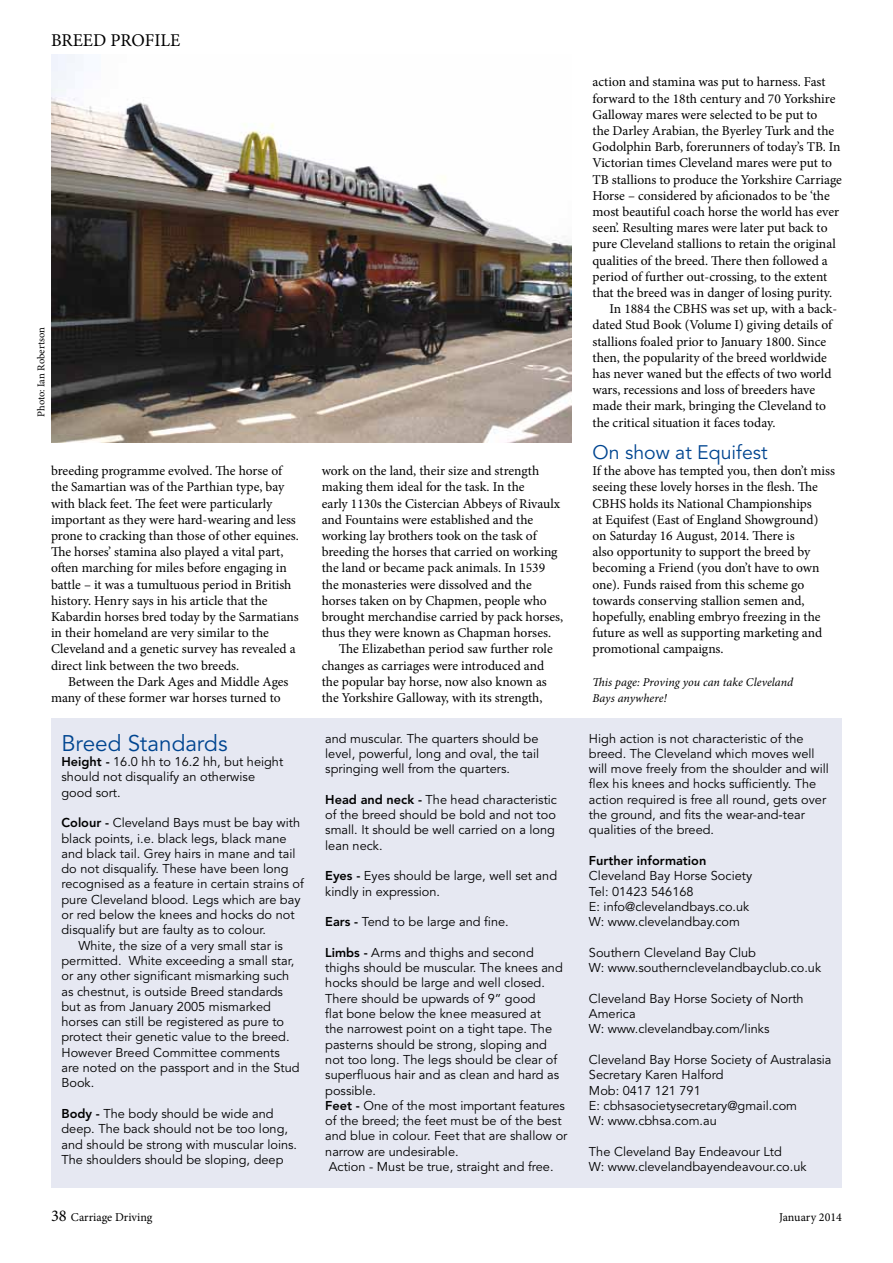
<style>
.page{position:relative;width:893px;height:1263px;background:#fff}
.page>*{position:absolute;margin:0;border:0;box-sizing:border-box;transform-origin:0 0}
.t1{font:22.5px "Avenir LT Std";letter-spacing:-.005em;color:#004590}
.t2{font:19.5px "Avenir LT Std";color:#004590}
.t3{font:18px "Minion Pro";color:#000}
.t4{font:13.5px/16.2px "Minion Pro";letter-spacing:-.005em;color:#000}
.t5{font:12.75px/15.3px "Avenir LT Std";color:#000}
.t6{font:800 12.75px "Avenir LT Std";color:#000}
.t7{font:italic 12px/16.2px "Minion Pro";letter-spacing:.005em;color:#000}
.t8{font:12px "Minion Pro";color:#000}
.t9{font:10.5px "Minion Pro";letter-spacing:-.005em;color:#000}
.s1{font-weight:800}
.s2{font-size:16.5px}
</style>
<div class="page">
<div style="left:51px;top:718px;width:791px;height:470px;background:#e6e8f2"></div>
<img style="left:51px;top:54px;width:520px;height:389px">
<h3 class="t3" style="left:51px;top:28px;width:131px">BREED PROFILE</h3>
<p class="t9" style="left:34px;top:417px;width:91px;rotate:-90deg">Photo: Ian Robertson</p>
<p class="t4" style="left:51px;top:463px;width:249px">breeding programme evolved. The horse of the Samartian was of the Parthian type, bay with black feet. The feet were particularly important as they were hard-wearing and less prone to cracking than those of other equines.<br>The horses’ stamina also played a vital part, often marching for miles before engaging in battle – it was a tumultuous period in British history. Henry says in his article that the Kabardin horses bred today by the Sarmatians in their homeland are very similar to the Cleveland and a genetic survey has revealed a direct link between the two breeds.</p>
<p class="t4" style="left:51px;top:673px;width:239px;text-indent:17px">Between the Dark Ages and Middle Ages many of these former war horses turned to</p>
<h1 class="t1" style="left:61px;top:730px;width:168px">Breed Standards</h1>
<p class="t5" style="left:61px;top:754px;width:223px"><span class="s1">Height -</span> 16.0 hh to 16.2 hh, but height should not disqualify an otherwise good sort.</p>
<p class="t5" style="left:61px;top:815px;width:240px"><span class="s1">Colour -</span> Cleveland Bays must be bay with</p>
<p class="t5" style="left:61px;top:831px;width:227px">black points, i.e. black legs, black mane</p>
<p class="t5" style="left:61px;top:846px;width:235px">and black tail. Grey hairs in mane and tail</p>
<p class="t5" style="left:61px;top:861px;width:229px">do not disqualify. These have been long</p>
<p class="t5" style="left:61px;top:877px;width:244px">recognised as a feature in certain strains of</p>
<p class="t5" style="left:61px;top:892px;width:240px">pure Cleveland blood. Legs which are bay</p>
<p class="t5" style="left:61px;top:907px;width:235px">or red below the knees and hocks do not</p>
<p class="t5" style="left:61px;top:923px;width:206px">disqualify but are faulty as to colour.</p>
<p class="t5" style="left:79px;top:938px;width:206px">White, the size of a very small star is</p>
<p class="t5" style="left:61px;top:953px;width:234px">permitted. White exceeding a small star,</p>
<p class="t5" style="left:61px;top:968px;width:229px">or any other significant mismarking such</p>
<p class="t5" style="left:61px;top:984px;width:223px">as chestnut, is outside Breed standards</p>
<p class="t5" style="left:61px;top:999px;width:211px">but as from January 2005 mismarked</p>
<p class="t5" style="left:61px;top:1014px;width:224px">horses can still be registered as pure to</p>
<p class="t5" style="left:61px;top:1030px;width:230px">protect their genetic value to the breed.</p>
<p class="t5" style="left:61px;top:1045px;width:220px">However Breed Committee comments</p>
<p class="t5" style="left:61px;top:1060px;width:240px">are noted on the passport and in the Stud</p>
<p class="t5" style="left:61px;top:1076px;width:34px">Book.</p>
<p class="t5" style="left:61px;top:1106px;width:237px"><span class="s1">Body -</span> The body should be wide and deep. The back should not be too long, and should be strong with muscular loins.<br>The shoulders should be sloping, deep</p>
<p class="t4" style="left:322px;top:463px;width:219px">work on the land, their size and strength</p>
<p class="t4" style="left:322px;top:479px;width:204px">making them ideal for the task. In the</p>
<p class="t4" style="left:322px;top:495px;width:240px">early 1130s the Cistercian Abbeys of Rivaulx</p>
<p class="t4" style="left:322px;top:511px;width:213px">and Fountains were established and the</p>
<p class="t4" style="left:322px;top:528px;width:216px">working lay brothers took on the task of</p>
<p class="t4" style="left:322px;top:544px;width:237px">breeding the horses that carried on working</p>
<p class="t4" style="left:322px;top:560px;width:225px">the land or became pack animals. In 1539</p>
<p class="t4" style="left:322px;top:576px;width:212px">the monasteries were dissolved and the</p>
<p class="t4" style="left:322px;top:592px;width:227px">horses taken on by Chapmen, people who</p>
<p class="t4" style="left:322px;top:609px;width:243px">brought merchandise carried by pack horses,</p>
<p class="t4" style="left:322px;top:625px;width:231px">thus they were known as Chapman horses.</p>
<p class="t4" style="left:339px;top:641px;width:216px">The Elizabethan period saw further role</p>
<p class="t4" style="left:322px;top:657px;width:224px">changes as carriages were introduced and</p>
<p class="t4" style="left:322px;top:673px;width:227px">the popular bay horse, now also known as</p>
<p class="t4" style="left:322px;top:690px;width:222px">the Yorkshire Galloway, with its strength,</p>
<p class="t5" style="left:325px;top:731px;width:215px;text-align:justify">and muscular. The quarters should be level, powerful, long and oval, the tail springing well from the quarters.</p>
<p class="t5" style="left:325px;top:792px;width:233px"><span class="s1">Head and neck -</span> The head characteristic of the breed should be bold and not too small. It should be well carried on a long lean neck.</p>
<p class="t5" style="left:325px;top:868px;width:233px"><span class="s1">Eyes -</span> Eyes should be large, well set and kindly in expression.</p>
<p class="t5" style="left:325px;top:914px;width:185px"><span class="s1">Ears -</span> Tend to be large and fine.</p>
<p class="t5" style="left:325px;top:945px;width:244px"><span class="s1">Limbs -</span> Arms and thighs and second thighs should be muscular. The knees and hocks should be large and well closed.<br>There should be upwards of 9” good<br>flat bone below the knee measured at<br>the narrowest point on a tight tape. The pasterns should be strong, sloping and not too long. The legs should be clear of superfluous hair and as clean and hard as possible.<br><span class="s1">Feet -</span> One of the most important features of the breed; the feet must be of the best and blue in colour. Feet that are shallow or narrow are undesirable.<br>Action - Must be true, straight and free.</p>
<p class="t4" style="left:592px;top:74px;width:235px">action and stamina was put to harness. Fast</p>
<p class="t4" style="left:592px;top:90px;width:244px">forward to the 18th century and 70 Yorkshire</p>
<p class="t4" style="left:592px;top:106px;width:226px">Galloway mares were selected to be put to</p>
<p class="t4" style="left:592px;top:123px;width:243px">the Darley Arabian, the Byerley Turk and the</p>
<p class="t4" style="left:592px;top:139px;width:250px">Godolphin Barb, forerunners of today’s TB. In</p>
<p class="t4" style="left:592px;top:155px;width:241px">Victorian times Cleveland mares were put to</p>
<p class="t4" style="left:592px;top:171px;width:251px">TB stallions to produce the Yorkshire Carriage</p>
<p class="t4" style="left:592px;top:187px;width:239px">Horse – considered by aficionados to be ‘the</p>
<p class="t4" style="left:592px;top:204px;width:248px">most beautiful coach horse the world has ever</p>
<p class="t4" style="left:592px;top:220px;width:237px">seen’. Resulting mares were later put back to</p>
<p class="t4" style="left:592px;top:236px;width:245px">pure Cleveland stallions to retain the original</p>
<p class="t4" style="left:592px;top:252px;width:237px">qualities of the breed. There then followed a</p>
<p class="t4" style="left:592px;top:268px;width:236px">period of further out-crossing, to the extent</p>
<p class="t4" style="left:592px;top:285px;width:241px">that the breed was in danger of losing purity.</p>
<p class="t4" style="left:609px;top:301px;width:229px">In 1884 the CBHS was set up, with a back-</p>
<p class="t4" style="left:592px;top:317px;width:241px">dated Stud Book (Volume I) giving details of</p>
<p class="t4" style="left:592px;top:333px;width:235px">stallions foaled prior to January 1800. Since</p>
<p class="t4" style="left:592px;top:349px;width:236px">then, the popularity of the breed worldwide</p>
<p class="t4" style="left:592px;top:366px;width:240px">has never waned but the effects of two world</p>
<p class="t4" style="left:592px;top:382px;width:224px">wars, recessions and loss of breeders have</p>
<p class="t4" style="left:592px;top:398px;width:235px">made their mark, bringing the Cleveland to</p>
<p class="t4" style="left:592px;top:414px;width:184px">the critical situation it faces today.</p>
<h2 class="t2" style="left:592px;top:441px;width:177px">On show at Equifest</h2>
<p class="t4" style="left:592px;top:463px;width:244px">If the above has tempted you, then don’t miss seeing these lovely horses in the flesh. The CBHS holds its National Championships<br>at Equifest (East of England Showground) on Saturday 16 August, 2014. There is<br>also opportunity to support the breed by becoming a Friend (you don’t have to own one). Funds raised from this scheme go towards conserving stallion semen and, hopefully, enabling embryo freezing in the future as well as supporting marketing and promotional campaigns.</p>
<p class="t7" style="left:592px;top:674px;width:202px">This page: Proving you can take Cleveland<br>Bays anywhere!</p>
<p class="t5" style="left:589px;top:731px;width:241px">High action is not characteristic of the breed. The Cleveland which moves well will move freely from the shoulder and will flex his knees and hocks sufficiently. The action required is free all round, gets over the ground, and fits the wear-and-tear qualities of the breed.</p>
<p class="t6" style="left:589px;top:853px;width:119px">Further information</p>
<p class="t5" style="left:589px;top:868px;width:165px">Cleveland Bay Horse Society<br>Tel: 01423 546168<br>E: info@clevelandbays.co.uk<br>W: www.clevelandbay.com</p>
<p class="t5" style="left:589px;top:945px;width:234px">Southern Cleveland Bay Club<br>W: www.southernclevelandbayclub.co.uk</p>
<p class="t5" style="left:589px;top:991px;width:216px">Cleveland Bay Horse Society of North<br>America<br>W: www.clevelandbay.com/links</p>
<p class="t5" style="left:589px;top:1052px;width:244px">Cleveland Bay Horse Society of Australasia<br>Secretary Karen Halford<br>Mob: 0417 121 791<br>E: cbhsasocietysecretary@gmail.com<br>W: www.cbhsa.com.au</p>
<p class="t5" style="left:589px;top:1144px;width:219px">The Cleveland Bay Endeavour Ltd<br>W: www.clevelandbayendeavour.co.uk</p>
<p class="t8" style="left:51px;top:1209px;width:103px"><span class="s2">38</span> Carriage Driving</p>
<p class="t8" style="left:779px;top:1209px;width:64px">January 2014</p>
</div>
